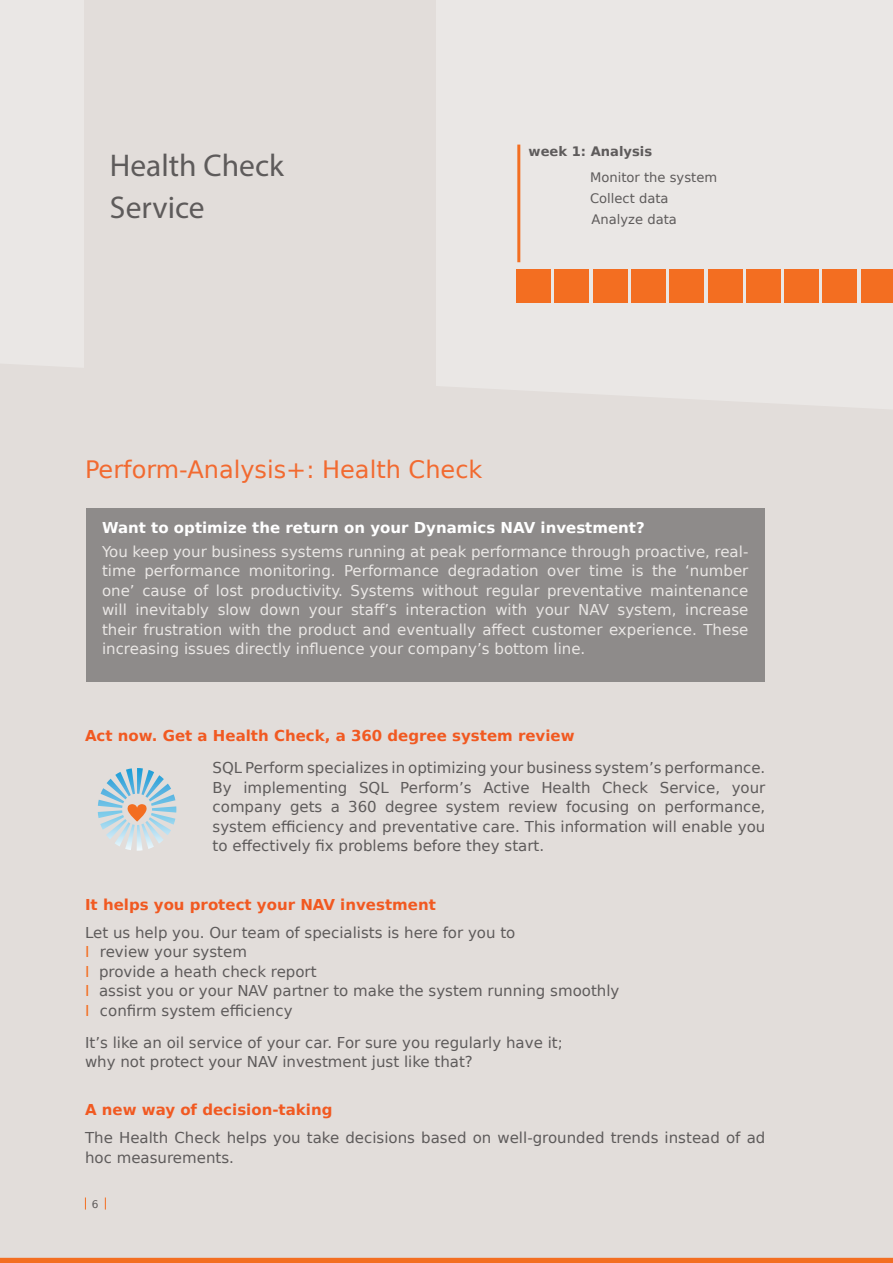
<style>
.page{position:relative;width:893px;height:1263px;background:#e2ddda}
.page>*{position:absolute;margin:0;border:0;box-sizing:border-box;transform-origin:0 0}
.t1{font:31.5px/42px "Myriad Pro";color:#5e5b5b}
.t2{font:24px "DejaVu Sans";color:#f26a30}
.t3{font:15px/19.5px "DejaVu Sans";color:#5e5b5b}
.t4{font:15px/19.5px "DejaVu Sans";color:#eae7e5;text-align:justify}
.t5{font:700 15px "DejaVu Sans";color:#f15921}
.t6{font:700 15px "DejaVu Sans";color:#fff}
.t7{font:13.05px/21.3px "DejaVu Sans";color:#5e5b5b}
.t8{font:700 13.05px "DejaVu Sans";color:#5e5b5b}
.t9{font:10.5px "DejaVu Sans";color:#5e5b5b}
.s1{color:#f36e21}
</style>
<div class="page">
<div style="left:0;top:0;width:893px;height:409px;background:#eae7e5"></div>
<div style="left:0;top:1258px;width:893px;height:5px;background:#f36e21"></div>
<svg style="left:85px;top:1197px;width:1px;height:12px"></svg>
<svg style="left:105px;top:1197px;width:1px;height:12px"></svg>
<div style="left:84px;top:0;width:352px;height:402px;background:#e2ddda"></div>
<div style="left:86px;top:508px;width:679px;height:174px;background:#8e8b8a"></div>
<div style="left:517px;top:269px;width:34px;height:34px;background:#f36e21"></div>
<div style="left:555px;top:269px;width:34px;height:34px;background:#f36e21"></div>
<div style="left:593px;top:269px;width:34px;height:34px;background:#f36e21"></div>
<div style="left:631px;top:269px;width:34px;height:34px;background:#f36e21"></div>
<div style="left:670px;top:269px;width:34px;height:34px;background:#f36e21"></div>
<div style="left:708px;top:269px;width:34px;height:34px;background:#f36e21"></div>
<div style="left:746px;top:269px;width:34px;height:34px;background:#f36e21"></div>
<div style="left:785px;top:269px;width:34px;height:34px;background:#f36e21"></div>
<div style="left:823px;top:269px;width:34px;height:34px;background:#f36e21"></div>
<div style="left:861px;top:269px;width:32px;height:34px;background:#f36e21"></div>
<hr style="left:517px;top:145px;width:3px;height:117px;background:#f36e21">
<svg style="left:98px;top:768px;width:78px;height:83px"></svg>
<h1 class="t1" style="left:110px;top:144px;width:175px">Health Check<br>Service</h1>
<p class="t8" style="left:529px;top:140px;width:125px">week 1: Analysis</p>
<p class="t7" style="left:590px;top:166px;width:129px">Monitor the system<br>Collect data<br>Analyze data</p>
<h2 class="t2" style="left:85px;top:449px;width:399px">Perform-Analysis+: Health Check</h2>
<p class="t6" style="left:102px;top:515px;width:544px">Want to optimize the return on your Dynamics NAV investment?</p>
<p class="t4" style="left:102px;top:541px;width:648px">You keep your business systems running at peak performance through proactive, real&shy;time performance monitoring. Performance degradation over time is the ‘number one’ cause of lost productivity. Systems without regular preventative maintenance will inevitably slow down your staff’s interaction with your NAV system, increase their frustration with the product and eventually affect customer experience. These increasing issues directly influence your company’s bottom line.</p>
<p class="t5" style="left:85px;top:723px;width:491px">Act now. Get a Health Check, a 360 degree system review</p>
<p class="t3" style="left:213px;top:757px;width:554px;text-align:justify">SQL Perform specializes in optimizing your business system’s performance.<br>By implementing SQL Perform’s Active Health Check Service, your company gets a 360 degree system review focusing on performance, system efficiency and preventative care. This information will enable you to effectively fix problems before they start.</p>
<p class="t5" style="left:85px;top:892px;width:352px">It helps you protect your NAV investment</p>
<p class="t3" style="left:85px;top:922px;width:536px">Let us help you. Our team of specialists is here for you to<br><span class="s1">I</span> review your system<br><span class="s1">I</span> provide a heath check report<br><span class="s1">I</span> assist you or your NAV partner to make the system running smoothly <span class="s1">I</span> confirm system efficiency</p>
<p class="t3" style="left:85px;top:1032px;width:479px">It’s like an oil service of your car. For sure you regularly have it; why not protect your NAV investment just like that?</p>
<p class="t5" style="left:85px;top:1097px;width:249px">A new way of decision-taking</p>
<p class="t3" style="left:85px;top:1127px;width:682px">The Health Check helps you take decisions based on well-grounded trends instead of ad hoc measurements.</p>
<p class="t9" style="left:92px;top:1195px;width:8px">6</p>
</div>
